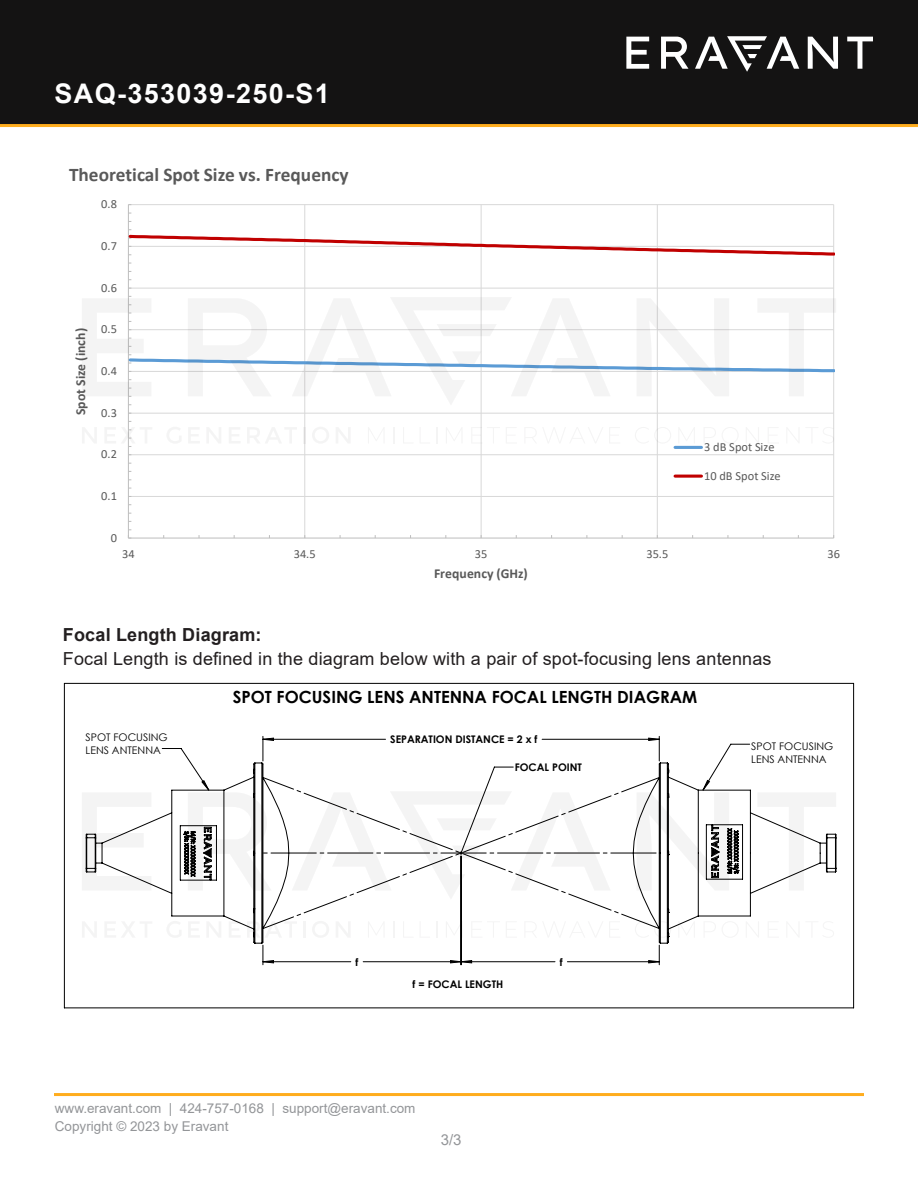
<style>
.page{position:relative;width:918px;height:1188px;background:#fff}
.page>*{position:absolute;margin:0;border:0;box-sizing:border-box;transform-origin:0 0}
.SKU_Header{font:700 27px "Arial";letter-spacing:.05em;color:#fff}
.t1{font:700 19.35px "Calibri";color:#595959}
.t2{font:18px "Arial";letter-spacing:.01em;color:#231f20}
.t3{font:700 18px "Arial";letter-spacing:.01em;color:#231f20}
.t4{font:700 16.8px "Century Gothic";color:#000}
.SKU_Header-2{font:15px "Arial";color:#939598}
.t5{font:700 13.65px "Calibri";letter-spacing:.005em;color:#595959}
.Basic_Body{font:13.5px "Arial";color:#939598}
.SKU_Header-3{font:13.5px "Arial";color:#939598}
.t6{font:12.3px "Calibri";color:#595959}
.t7{font:700 10.5px "Century Gothic";color:#000}
.t8{font:10.5px/13.5px "Century Gothic";color:#000}
</style>
<div class="page">
<hr style="left:128px;top:496px;width:706px;height:1px;background:#d9d9d9">
<hr style="left:128px;top:454px;width:706px;height:1px;background:#d9d9d9">
<hr style="left:128px;top:413px;width:706px;height:1px;background:#d9d9d9">
<hr style="left:128px;top:288px;width:706px;height:1px;background:#d9d9d9">
<hr style="left:128px;top:204px;width:706px;height:1px;background:#d9d9d9">
<hr style="left:304px;top:205px;width:1px;height:333px;background:#d9d9d9">
<hr style="left:481px;top:205px;width:1px;height:333px;background:#d9d9d9">
<hr style="left:657px;top:205px;width:1px;height:333px;background:#d9d9d9">
<hr style="left:833px;top:205px;width:1px;height:333px;background:#d9d9d9">
<hr style="left:128px;top:205px;width:1px;height:333px;background:#bfbfbf">
<hr style="left:128px;top:538px;width:706px;height:1px;background:#bfbfbf">
<svg style="left:128px;top:229px;width:707px;height:28px"></svg>
<hr style="left:675px;top:446px;width:26px;height:3px;background:#5b9bd5">
<hr style="left:675px;top:475px;width:26px;height:3px;background:#c00000">
<hr style="left:461px;top:856px;width:1px;height:109px;background:#000">
<hr style="left:64px;top:683px;width:790px;height:1px;background:#000">
<hr style="left:64px;top:683px;width:1px;height:325px;background:#000">
<hr style="left:64px;top:1008px;width:790px;height:1px;background:#000">
<hr style="left:853px;top:683px;width:1px;height:325px;background:#000">
<svg style="left:263px;top:945px;width:397px;height:20px"></svg>
<svg style="left:151px;top:789px;width:686px;height:155px"></svg>
<div style="left:0;top:0;width:918px;height:125px;background:#141313"></div>
<hr style="left:0;top:124px;width:918px;height:3px;background:#ffad1e">
<svg style="left:808px;top:37px;width:30px;height:32px"></svg>
<svg style="left:847px;top:37px;width:26px;height:32px"></svg>
<svg style="left:661px;top:37px;width:28px;height:32px"></svg>
<svg style="left:695px;top:36px;width:104px;height:36px"></svg>
<svg style="left:626px;top:37px;width:23px;height:32px"></svg>
<hr style="left:54px;top:1093px;width:810px;height:3px;background:#ffad1e">
<svg style="left:82px;top:296px;width:753px;height:110px"></svg>
<svg style="left:82px;top:428px;width:14px;height:15px"></svg>
<svg style="left:105px;top:421px;width:47px;height:26px"></svg>
<svg style="left:167px;top:427px;width:14px;height:16px"></svg>
<svg style="left:189px;top:428px;width:10px;height:15px"></svg>
<svg style="left:207px;top:428px;width:14px;height:15px"></svg>
<svg style="left:229px;top:428px;width:11px;height:15px"></svg>
<svg style="left:247px;top:428px;width:50px;height:15px"></svg>
<hr style="left:303px;top:427px;width:3px;height:17px;background:#231f20">
<svg style="left:312px;top:427px;width:17px;height:16px"></svg>
<svg style="left:336px;top:428px;width:14px;height:15px"></svg>
<svg style="left:368px;top:428px;width:16px;height:15px"></svg>
<svg style="left:393px;top:427px;width:1px;height:17px"></svg>
<svg style="left:403px;top:428px;width:1px;height:15px"></svg>
<svg style="left:436px;top:427px;width:1px;height:17px"></svg>
<svg style="left:446px;top:428px;width:16px;height:15px"></svg>
<svg style="left:480px;top:427px;width:14px;height:17px"></svg>
<svg style="left:531px;top:428px;width:79px;height:15px"></svg>
<svg style="left:635px;top:427px;width:36px;height:14px"></svg>
<svg style="left:746px;top:428px;width:13px;height:15px"></svg>
<svg style="left:757px;top:792px;width:79px;height:99px"></svg>
<svg style="left:162px;top:736px;width:588px;height:164px"></svg>
<svg style="left:82px;top:793px;width:69px;height:97px"></svg>
<svg style="left:82px;top:922px;width:14px;height:15px"></svg>
<svg style="left:105px;top:921px;width:47px;height:17px"></svg>
<svg style="left:166px;top:921px;width:16px;height:17px"></svg>
<svg style="left:188px;top:921px;width:12px;height:17px"></svg>
<svg style="left:206px;top:921px;width:15px;height:17px"></svg>
<svg style="left:229px;top:921px;width:12px;height:17px"></svg>
<svg style="left:247px;top:921px;width:50px;height:17px"></svg>
<hr style="left:303px;top:921px;width:3px;height:17px;background:#231f20">
<svg style="left:312px;top:921px;width:17px;height:17px"></svg>
<svg style="left:336px;top:921px;width:15px;height:17px"></svg>
<svg style="left:368px;top:921px;width:17px;height:17px"></svg>
<svg style="left:393px;top:921px;width:1px;height:17px"></svg>
<svg style="left:403px;top:921px;width:11px;height:17px"></svg>
<svg style="left:420px;top:921px;width:10px;height:17px"></svg>
<svg style="left:436px;top:921px;width:1px;height:17px"></svg>
<svg style="left:446px;top:921px;width:17px;height:17px"></svg>
<svg style="left:471px;top:921px;width:29px;height:17px"></svg>
<svg style="left:506px;top:921px;width:11px;height:17px"></svg>
<svg style="left:524px;top:921px;width:96px;height:17px"></svg>
<svg style="left:635px;top:921px;width:36px;height:17px"></svg>
<svg style="left:678px;top:921px;width:17px;height:17px"></svg>
<svg style="left:704px;top:921px;width:12px;height:17px"></svg>
<svg style="left:722px;top:921px;width:17px;height:17px"></svg>
<svg style="left:746px;top:921px;width:13px;height:17px"></svg>
<svg style="left:768px;top:921px;width:11px;height:17px"></svg>
<svg style="left:786px;top:921px;width:48px;height:17px"></svg>
<p class="SKU_Header" style="left:55px;top:75px;width:277px">SAQ-353039-250-S1</p>
<p class="t1" style="left:69px;top:161px;width:281px">Theoretical Spot Size vs. Frequency</p>
<p class="t6" style="left:101px;top:196px;width:17px">0.8</p>
<p class="t6" style="left:101px;top:237px;width:17px">0.7</p>
<p class="t5" style="left:71px;top:415px;width:88px;rotate:-90deg">Spot Size (inch)</p>
<p class="t6" style="left:101px;top:279px;width:17px">0.6</p>
<p class="t6" style="left:101px;top:321px;width:17px">0.5</p>
<p class="t6" style="left:101px;top:362px;width:17px">0.4</p>
<p class="t6" style="left:101px;top:404px;width:17px">0.3</p>
<p class="t6" style="left:101px;top:446px;width:17px">0.2</p>
<p class="t6" style="left:101px;top:487px;width:17px">0.1</p>
<p class="t6" style="left:111px;top:529px;width:8px">0</p>
<p class="t6" style="left:704px;top:438px;width:72px">3 dB Spot Size</p>
<p class="t6" style="left:704px;top:467px;width:78px">10 dB Spot Size</p>
<p class="t6" style="left:122px;top:545px;width:14px">34</p>
<p class="t6" style="left:294px;top:545px;width:23px">34.5</p>
<p class="t6" style="left:475px;top:545px;width:14px">35</p>
<p class="t6" style="left:646px;top:545px;width:23px">35.5</p>
<p class="t6" style="left:827px;top:545px;width:14px">36</p>
<p class="t5" style="left:434px;top:564px;width:95px">Frequency (GHz)</p>
<p class="t3" style="left:63px;top:622px;width:200px">Focal Length Diagram:</p>
<p class="t2" style="left:63px;top:646px;width:710px">Focal Length is defined in the diagram below with a pair of spot-focusing lens antennas</p>
<p class="t4" style="left:233px;top:684px;width:466px">SPOT FOCUSING LENS ANTENNA FOCAL LENGTH DIAGRAM</p>
<p class="t8" style="left:86px;top:730px;width:84px">SPOT FOCUSING<br>LENS ANTENNA</p>
<p class="t8" style="left:751px;top:739px;width:84px">SPOT FOCUSING<br>LENS ANTENNA</p>
<p class="t7" style="left:390px;top:732px;width:149px">SEPARATION DISTANCE = 2 x f</p>
<p class="t7" style="left:515px;top:759px;width:69px">FOCAL POINT</p>
<p class="t7" style="left:356px;top:954px;width:4px">f</p>
<p class="t7" style="left:560px;top:954px;width:4px">f</p>
<p class="t7" style="left:413px;top:976px;width:92px">f = FOCAL LENGTH</p>
<p class="Basic_Body" style="left:55px;top:1099px;width:362px">www.eravant.com | 424-757-0168 | support@eravant.com</p>
<p class="SKU_Header-3" style="left:55px;top:1117px;width:175px">Copyright © 2023 by Eravant</p>
<p class="SKU_Header-2" style="left:441px;top:1130px;width:22px">3/3</p>
</div>
